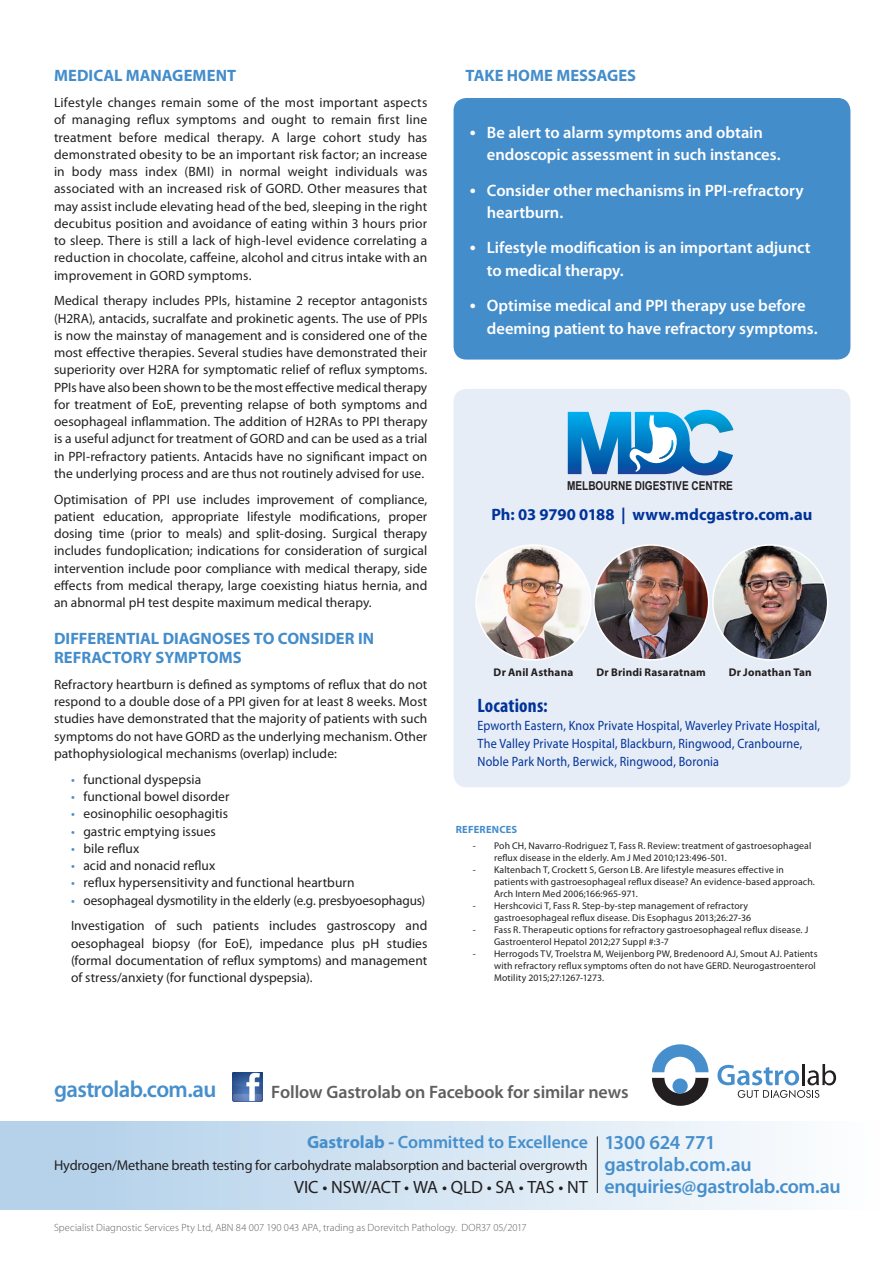
<style>
.page{position:relative;width:893px;height:1263px;background:#fff}
.page>*{position:absolute;margin:0;border:0;box-sizing:border-box;transform-origin:0 0}
.t1{font:600 23.25px "Myriad Pro";letter-spacing:-.025em;color:#468fcc}
.t2{font:600 19.8px/21.8px "Myriad Pro";letter-spacing:-.015em;color:#468fcc}
.t3{font:700 condensed 19.5px "Myriad Pro";letter-spacing:.01em;color:#039}
.t4{font:600 18px "Myriad Pro";letter-spacing:-.005em;color:#5f5f62}
.t5{font:600 17.85px "Myriad Pro";letter-spacing:-.005em;color:#468fcc}
.t6{font:17.85px "Myriad Pro";letter-spacing:-.01em;color:#231f20}
.t7{font:600 16.5px/22.5px "Myriad Pro";color:#fff}
.t8{font:700 16.5px/19.5px "Myriad Pro";color:#448dcb}
.t9{font:700 16.5px "Myriad Pro";color:#039}
.t10{font:14.25px "Myriad Pro";letter-spacing:-.015em;color:#231f20}
.t11{font:13.5px/17.2px "Myriad Pro";letter-spacing:.005em;color:#231f20;text-align:justify}
.t12{font:13.5px/18px "Myriad Pro";letter-spacing:.015em;color:#039;scale:.9 1}
.t13{font:700 12.3px "Arial Narrow";color:#231f20}
.t14{font:700 11.25px "Myriad Pro";letter-spacing:.015em;color:#231f20}
.t15{font:300 10.5px "Myriad Pro";letter-spacing:.01em;color:#5f5f62}
.t16{font:700 10.5px "Myriad Pro";letter-spacing:.025em;color:#448dcb}
.t17{font:9.75px/12px "Myriad Pro";letter-spacing:.015em;color:#231f20}
.s1{color:#448dcb}
.s2{font-size:19.5px}
.s3{font-weight:700}
</style>
<div class="page">
<div style="left:454px;top:98px;width:396px;height:262px;background:#448dcb;border-radius:13px"></div>
<div style="left:454px;top:389px;width:396px;height:398px;background:#e7edf7;border-radius:13px"></div>
<svg style="left:568px;top:410px;width:165px;height:65px"></svg>
<img style="left:476px;top:545px;width:115px;height:115px;border-radius:57px">
<div style="left:475px;top:544px;width:117px;height:116px;border:2px solid #fff;border-radius:50%"></div>
<img style="left:594px;top:545px;width:115px;height:115px;border-radius:57px">
<div style="left:593px;top:544px;width:116px;height:116px;border:2px solid #fff;border-radius:50%"></div>
<img style="left:713px;top:545px;width:115px;height:115px;border-radius:57px">
<div style="left:712px;top:544px;width:116px;height:116px;border:2px solid #fff;border-radius:50%"></div>
<div style="left:0;top:1121px;width:893px;height:88px;background:linear-gradient(to right,#afcee8,#fff)"></div>
<hr style="left:597px;top:1136px;width:1px;height:57px;background:#231f20">
<img style="left:232px;top:1072px;width:30px;height:30px">
<svg style="left:652px;top:1044px;width:56px;height:28px"></svg>
<svg style="left:652px;top:1078px;width:56px;height:28px"></svg>
<div style="left:672px;top:1078px;width:16px;height:16px;background:#468fcc;border-radius:50%"></div>
<svg style="left:717px;top:1064px;width:119px;height:34px"></svg>
<p class="t8" style="left:54px;top:66px;width:184px">MEDICAL MANAGEMENT</p>
<p class="t11" style="left:54px;top:94px;width:375px">Lifestyle changes remain some of the most important aspects of managing reflux symptoms and ought to remain first line treatment before medical therapy. A large cohort study has demonstrated obesity to be an important risk factor; an increase in body mass index (BMI) in normal weight individuals was associated with an increased risk of GORD. Other measures that may assist include elevating head of the bed, sleeping in the right decubitus position and avoidance of eating within 3 hours prior to sleep. There is still a lack of high-level evidence correlating a reduction in chocolate, caffeine, alcohol and citrus intake with an improvement in GORD symptoms.</p>
<p class="t11" style="left:54px;top:292px;width:375px">Medical therapy includes PPIs, histamine 2 receptor antagonists (H2RA), antacids, sucralfate and prokinetic agents. The use of PPIs is now the mainstay of management and is considered one of the most effective therapies. Several studies have demonstrated their superiority over H2RA for symptomatic relief of reflux symptoms.<br>PPIs have also been shown to be the most effective medical therapy for treatment of EoE, preventing relapse of both symptoms and oesophageal inflammation. The addition of H2RAs to PPI therapy is a useful adjunct for treatment of GORD and can be used as a trial in PPI-refractory patients. Antacids have no significant impact on the underlying process and are thus not routinely advised for use.</p>
<p class="t11" style="left:54px;top:490px;width:375px">Optimisation of PPI use includes improvement of compliance, patient education, appropriate lifestyle modifications, proper dosing time (prior to meals) and split-dosing. Surgical therapy includes fundoplication; indications for consideration of surgical intervention include poor compliance with medical therapy, side effects from medical therapy, large coexisting hiatus hernia, and an abnormal pH test despite maximum medical therapy.</p>
<p class="t8" style="left:54px;top:628px;width:322px">DIFFERENTIAL DIAGNOSES TO CONSIDER IN<br>REFRACTORY SYMPTOMS</p>
<p class="t11" style="left:54px;top:676px;width:375px">Refractory heartburn is defined as symptoms of reflux that do not respond to a double dose of a PPI given for at least 8 weeks. Most studies have demonstrated that the majority of patients with such symptoms do not have GORD as the underlying mechanism. Other pathophysiological mechanisms (overlap) include:</p>
<p class="t11" style="left:71px;top:770px;width:132px"><span class="s1">•</span> functional dyspepsia</p>
<p class="t11" style="left:71px;top:788px;width:160px"><span class="s1">•</span> functional bowel disorder</p>
<p class="t11" style="left:71px;top:805px;width:159px"><span class="s1">•</span> eosinophilic oesophagitis</p>
<p class="t11" style="left:71px;top:822px;width:146px"><span class="s1">•</span> gastric emptying issues</p>
<p class="t11" style="left:71px;top:839px;width:70px"><span class="s1">•</span> bile reflux</p>
<p class="t11" style="left:71px;top:857px;width:146px"><span class="s1">•</span> acid and nonacid reflux</p>
<p class="t11" style="left:71px;top:874px;width:285px"><span class="s1">•</span> reflux hypersensitivity and functional heartburn</p>
<p class="t11" style="left:71px;top:891px;width:356px"><span class="s1">•</span> oesophageal dysmotility in the elderly (e.g. presbyoesophagus)</p>
<p class="t11" style="left:71px;top:917px;width:358px">Investigation of such patients includes gastroscopy and oesophageal biopsy (for EoE), impedance plus pH studies (formal documentation of reflux symptoms) and management of stress/anxiety (for functional dyspepsia).</p>
<p class="t8" style="left:466px;top:66px;width:172px">TAKE HOME MESSAGES</p>
<p class="t7" style="left:487px;top:121px;width:295px;text-indent:-17px"><span class="s2">•</span> Be alert to alarm symptoms and obtain endoscopic assessment in such instances.</p>
<p class="t7" style="left:487px;top:178px;width:318px;text-indent:-17px"><span class="s2">•</span> Consider other mechanisms in PPI-refractory heartburn.</p>
<p class="t7" style="left:487px;top:236px;width:325px;text-indent:-17px"><span class="s2">•</span> Lifestyle modification is an important adjunct to medical therapy.</p>
<p class="t7" style="left:487px;top:294px;width:332px;text-indent:-17px"><span class="s2">•</span> Optimise medical and PPI therapy use before deeming patient to have refractory symptoms.</p>
<p class="t13" style="left:567px;top:476px;width:167px">MELBOURNE DIGESTIVE CENTRE</p>
<p class="t9" style="left:491px;top:504px;width:322px">Ph: 03 9790 0188 | www.mdcgastro.com.au</p>
<p class="t14" style="left:494px;top:665px;width:81px">Dr Anil Asthana</p>
<p class="t14" style="left:597px;top:665px;width:111px">Dr Brindi Rasaratnam</p>
<p class="t14" style="left:729px;top:665px;width:84px">Dr Jonathan Tan</p>
<p class="t3" style="left:477px;top:693px;width:72px">Locations:</p>
<p class="t12" style="left:477px;top:716px;width:382px">Epworth Eastern, Knox Private Hospital, Waverley Private Hospital,<br>The Valley Private Hospital, Blackburn, Ringwood, Cranbourne,<br>Noble Park North, Berwick, Ringwood, Boronia</p>
<p class="t16" style="left:456px;top:822px;width:63px">REFERENCES</p>
<p class="t17" style="left:494px;top:839px;width:319px;text-indent:-21px">- Poh CH, Navarro-Rodriguez T, Fass R. Review: treatment of gastroesophageal reflux disease in the elderly. Am J Med 2010;123:496-501.</p>
<p class="t17" style="left:494px;top:863px;width:322px;text-indent:-21px">- Kaltenbach T, Crockett S, Gerson LB. Are lifestyle measures effective in patients with gastroesophageal reflux disease? An evidence-based approach.<br>Arch Intern Med 2006;166:965-971.</p>
<p class="t17" style="left:494px;top:899px;width:259px;text-indent:-21px">- Hershcovici T, Fass R. Step-by-step management of refractory gastroesophageal reflux disease. Dis Esophagus 2013;26:27-36</p>
<p class="t17" style="left:494px;top:923px;width:316px;text-indent:-21px">- Fass R. Therapeutic options for refractory gastroesophageal reflux disease. J<br>Gastroenterol Hepatol 2012;27 Suppl #:3-7</p>
<p class="t17" style="left:494px;top:947px;width:325px;text-indent:-21px">- Herrogods TV, Troelstra M, Weijenborg PW, Bredenoord AJ, Smout AJ. Patients with refractory reflux symptoms often do not have GERD. Neurogastroenterol<br>Motility 2015;27:1267-1273.</p>
<p class="t1" style="left:54px;top:1074px;width:164px">gastrolab.com.au</p>
<p class="t4" style="left:271px;top:1080px;width:359px">Follow Gastrolab on Facebook for similar news</p>
<p class="t5" style="left:307px;top:1131px;width:282px"><span class="s3">Gastrolab -</span> Committed to Excellence</p>
<p class="t10" style="left:54px;top:1156px;width:535px">Hydrogen/Methane breath testing for carbohydrate malabsorption and bacterial overgrowth</p>
<p class="t6" style="left:294px;top:1176px;width:295px">VIC • NSW/ACT • WA • QLD • SA • TAS • NT</p>
<p class="t15" style="left:54px;top:1221px;width:474px">Specialist Diagnostic Services Pty Ltd, ABN 84 007 190 043 APA, trading as Dorevitch Pathology. DOR37 05/2017</p>
<p class="t2" style="left:604px;top:1131px;width:238px">1300 624 771 gastrolab.com.au enquiries@gastrolab.com.au</p>
</div>
